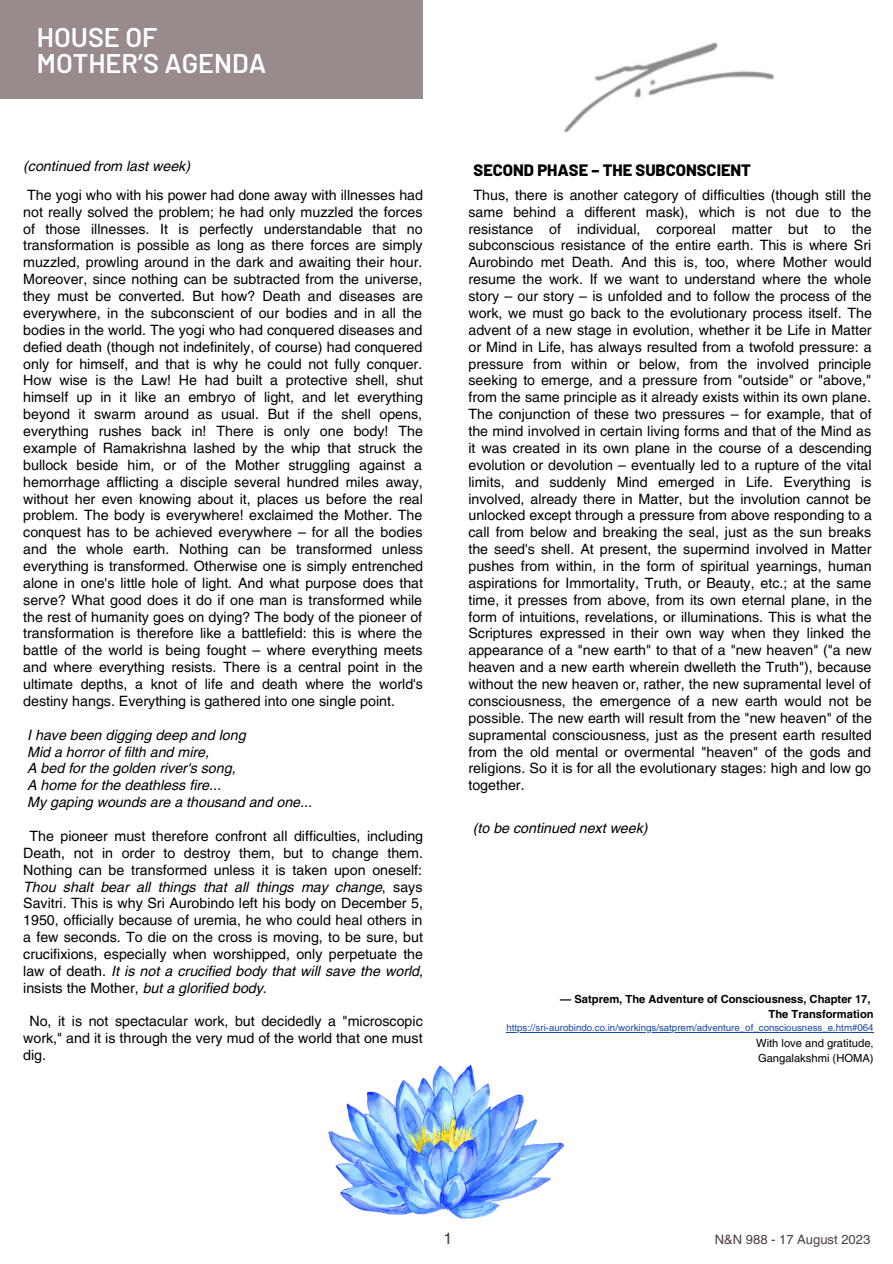
<style>
.page{position:relative;width:893px;height:1264px;background:#fff}
.page>*{position:absolute;margin:0;border:0;box-sizing:border-box;transform-origin:0 0}
.t1{font:600 27px "Barlow";color:#fff}
.t2{font:800 16.5px "Barlow";color:#000}
.t3{font:16.05px "Helvetica LT Pro";color:#4e3e41}
.t4{font:14.25px/16.8px "Helvetica LT Pro";color:#000;text-align:justify}
.t5{font:italic 14.25px "Helvetica LT Pro";color:#000}
.t6{font:13.05px "Helvetica LT Pro";color:#4e3e41}
.t7{font:700 11.25px "Helvetica LT Pro";color:#000}
.t8{font:11.25px "Helvetica LT Pro";color:#000}
.t9{font:9.75px "Helvetica LT Pro";color:#1848a0}
.s1{font-style:italic}
</style>
<div class="page">
<div style="left:0;top:0;width:423px;height:99px;background:#998a8b"></div>
<img style="left:564px;top:42px;width:210px;height:91px">
<hr style="left:506px;top:1032px;width:367px;height:1px;background:#1848a0">
<img style="left:329px;top:1065px;width:235px;height:153px">
<p class="t1" style="left:37px;top:20px;width:122px">HOUSE OF</p>
<p class="t1" style="left:37px;top:46px;width:231px">MOTHER’S AGENDA</p>
<p class="t5" style="left:23px;top:160px;width:168px">(continued from last week)</p>
<p class="t4" style="left:23px;top:188px;width:401px">The yogi who with his power had done away with illnesses had not really solved the problem; he had only muzzled the forces of those illnesses. It is perfectly understandable that no transformation is possible as long as there forces are simply muzzled, prowling around in the dark and awaiting their hour.<br>Moreover, since nothing can be subtracted from the universe, they must be converted. But how? Death and diseases are everywhere, in the subconscient of our bodies and in all the bodies in the world. The yogi who had conquered diseases and defied death (though not indefinitely, of course) had conquered only for himself, and that is why he could not fully conquer.<br>How wise is the Law! He had built a protective shell, shut himself up in it like an embryo of light, and let everything beyond it swarm around as usual. But if the shell opens, everything rushes back in! There is only one body! The example of Ramakrishna lashed by the whip that struck the bullock beside him, or of the Mother struggling against a hemorrhage afflicting a disciple several hundred miles away, without her even knowing about it, places us before the real problem. The body is everywhere! exclaimed the Mother. The conquest has to be achieved everywhere – for all the bodies and the whole earth. Nothing can be transformed unless everything is transformed. Otherwise one is simply entrenched alone in one's little hole of light. And what purpose does that serve? What good does it do if one man is transformed while the rest of humanity goes on dying? The body of the pioneer of transformation is therefore like a battlefield: this is where the battle of the world is being fought – where everything meets and where everything resists. There is a central point in the ultimate depths, a knot of life and death where the world's destiny hangs. Everything is gathered into one single point.</p>
<p class="t5" style="left:27px;top:729px;width:220px">I have been digging deep and long</p>
<p class="t5" style="left:27px;top:746px;width:183px">Mid a horror of filth and mire,</p>
<p class="t5" style="left:27px;top:763px;width:210px">A bed for the golden river's song,</p>
<p class="t5" style="left:27px;top:780px;width:195px">A home for the deathless fire...</p>
<p class="t5" style="left:27px;top:797px;width:286px">My gaping wounds are a thousand and one...</p>
<p class="t4" style="left:23px;top:828px;width:401px;text-indent:6px">The pioneer must therefore confront all difficulties, including Death, not in order to destroy them, but to change them.<br>Nothing can be transformed unless it is taken upon oneself:<br><span class="s1">Thou shalt bear all things that all things may change</span>, says Savitri. This is why Sri Aurobindo left his body on December 5, 1950, officially because of uremia, he who could heal others in a few seconds. To die on the cross is moving, to be sure, but crucifixions, especially when worshipped, only perpetuate the law of death. <span class="s1">It is not a crucified body that will save the world</span>, insists the Mother, <span class="s1">but a glorified body</span>.</p>
<p class="t4" style="left:23px;top:1014px;width:401px;text-indent:6px">No, it is not spectacular work, but decidedly a "microscopic work," and it is through the very mud of the world that one must dig.</p>
<p class="t2" style="left:473px;top:159px;width:279px">SECOND PHASE – THE SUBCONSCIENT</p>
<p class="t4" style="left:468px;top:188px;width:405px;text-indent:5px">Thus, there is another category of difficulties (though still the same behind a different mask), which is not due to the resistance of individual, corporeal matter but to the subconscious resistance of the entire earth. This is where Sri Aurobindo met Death. And this is, too, where Mother would resume the work. If we want to understand where the whole story – our story – is unfolded and to follow the process of the work, we must go back to the evolutionary process itself. The advent of a new stage in evolution, whether it be Life in Matter or Mind in Life, has always resulted from a twofold pressure: a pressure from within or below, from the involved principle seeking to emerge, and a pressure from "outside" or "above," from the same principle as it already exists within its own plane.<br>The conjunction of these two pressures – for example, that of the mind involved in certain living forms and that of the Mind as it was created in its own plane in the course of a descending evolution or devolution – eventually led to a rupture of the vital limits, and suddenly Mind emerged in Life. Everything is involved, already there in Matter, but the involution cannot be unlocked except through a pressure from above responding to a call from below and breaking the seal, just as the sun breaks the seed's shell. At present, the supermind involved in Matter pushes from within, in the form of spiritual yearnings, human aspirations for Immortality, Truth, or Beauty, etc.; at the same time, it presses from above, from its own eternal plane, in the form of intuitions, revelations, or illuminations. This is what the Scriptures expressed in their own way when they linked the appearance of a "new earth" to that of a "new heaven" ("a new heaven and a new earth wherein dwelleth the Truth"), because without the new heaven or, rather, the new supramental level of consciousness, the emergence of a new earth would not be possible. The new earth will result from the "new heaven" of the supramental consciousness, just as the present earth resulted from the old mental or overmental "heaven" of the gods and religions. So it is for all the evolutionary stages: high and low go together.</p>
<p class="t5" style="left:472px;top:822px;width:176px">(to be continued next week)</p>
<p class="t7" style="left:560px;top:995px;width:312px">— Satprem, The Adventure of Consciousness, Chapter 17,</p>
<p class="t7" style="left:768px;top:1010px;width:107px">The Transformation</p>
<p class="t9" style="left:506px;top:1024px;width:368px">https://sri-aurobindo.co.in/workings/satprem/adventure_of_consciousness_e.htm#064</p>
<p class="t8" style="left:756px;top:1038px;width:119px">With love and gratitude,</p>
<p class="t8" style="left:758px;top:1053px;width:117px">Gangalakshmi (HOMA)</p>
<p class="t3" style="left:443px;top:1232px;width:10px">1</p>
<p class="t6" style="left:714px;top:1234px;width:157px">N&amp;N 988 - 17 August 2023</p>
</div>
